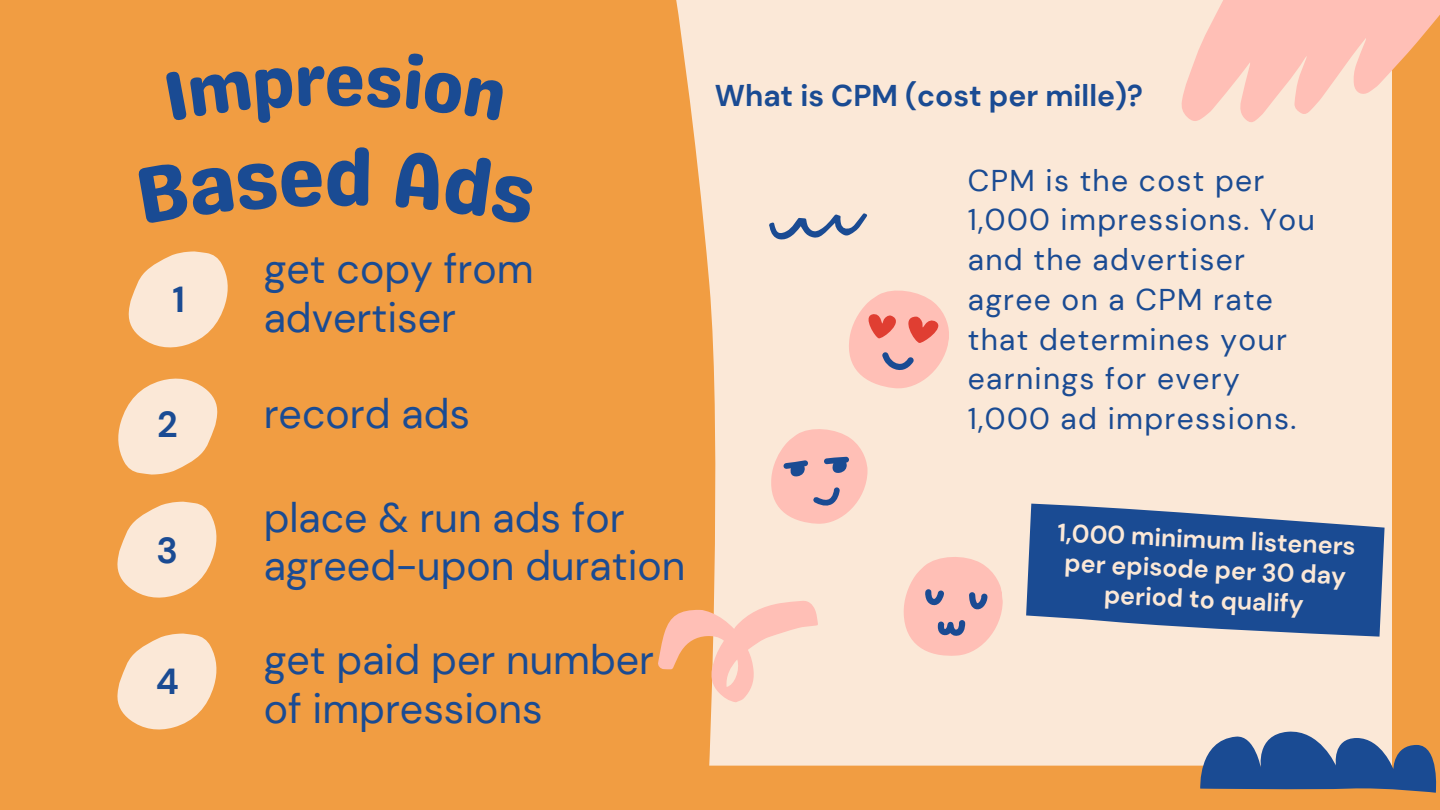
<style>
.page{position:relative;width:1440px;height:810px;background:#f19d42}
.page>*{position:absolute;margin:0;border:0;box-sizing:border-box;transform-origin:0 0}
.t1{font:41.1px/48.8px "DM Sans";color:#1a4b93}
.t2{font:700 36.1px "DM Sans";color:#1a4b93}
.t3{font:30px/39.8px "DM Sans";letter-spacing:.045em;color:#1a4b93}
.t4{font:700 30px "DM Sans";color:#1a4b93}
.t5{font:700 25px/30px "DM Sans";color:#fbe8d7;text-align:center}
</style>
<div class="page">
<svg style="left:128px;top:251px;width:100px;height:97px"></svg>
<svg style="left:118px;top:378px;width:100px;height:97px"></svg>
<svg style="left:117px;top:502px;width:100px;height:96px"></svg>
<div style="left:676px;top:0;width:715px;height:766px;background:#fbe8d7"></div>
<svg style="left:658px;top:600px;width:160px;height:102px"></svg>
<svg style="left:1026px;top:502px;width:359px;height:138px;background:#4669a0"></svg>
<svg style="left:769px;top:213px;width:99px;height:27px;background:#b6b8c2"></svg>
<svg style="left:1181px;top:0;width:259px;height:123px;background:#fcc6b2"></svg>
<svg style="left:1198px;top:729px;width:239px;height:63px;background:#5d7196"></svg>
<svg style="left:895px;top:548px;width:114px;height:115px;background:#f2c9c1"></svg>
<svg style="left:844px;top:284px;width:108px;height:108px;background:#f6c0b6"></svg>
<svg style="left:769px;top:426px;width:99px;height:99px;background:#edc1bc"></svg>
<svg style="left:117px;top:634px;width:100px;height:96px"></svg>
<p class="t2" style="left:172px;top:277px;width:14px">1</p>
<p class="t2" style="left:157px;top:402px;width:22px">2</p>
<p class="t2" style="left:157px;top:527px;width:23px">3</p>
<p class="t2" style="left:156px;top:658px;width:25px">4</p>
<p class="t1" style="left:264px;top:245px;width:271px">get copy from advertiser</p>
<p class="t1" style="left:264px;top:389px;width:208px">record ads</p>
<p class="t1" style="left:264px;top:493px;width:423px">place &amp; run ads for agreed-upon duration</p>
<p class="t1" style="left:264px;top:636px;width:392px">get paid per number of impressions</p>
<p class="t4" style="left:715px;top:76px;width:430px">What is CPM (cost per mille)?</p>
<p class="t3" style="left:968px;top:160px;width:349px">CPM is the cost per<br>1,000 impressions. You and the advertiser agree on a CPM rate that determines your earnings for every<br>1,000 ad impressions.</p>
<p class="t5" style="left:1059px;top:517px;width:300px;rotate:3deg">1,000 minimum listeners per episode per 30 day period to qualify</p>
</div>
